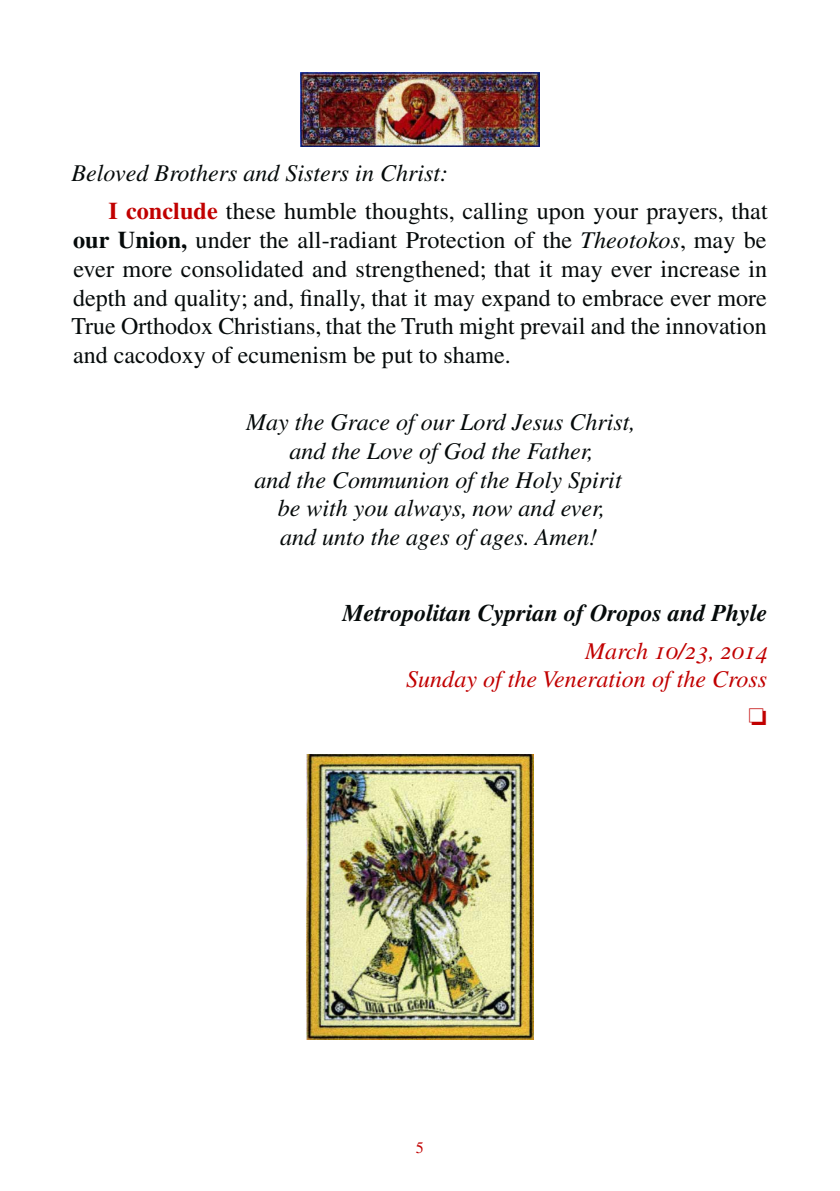
<style>
.page{position:relative;width:840px;height:1191px;background:#fff}
.page>*{position:absolute;margin:0;border:0;box-sizing:border-box;transform-origin:0 0}
.t1{font:24px/28.8px "Times CTOS";color:#050a0a;text-align:justify}
.t2{font:italic 24px "Times CTOS";color:#050a0a}
.t3{font:italic 24px "Times CTOS";color:#c10000}
.t4{font:italic 700 24px "Times CTOS";color:#050a0a}
.t5{font:16px "Times CTOS";color:#c10000}
.s1{font-weight:700;color:#c10000}
.s2{font-weight:700}
.s3{font-style:italic}
</style>
<div class="page">
<img style="left:307px;top:754px;width:226px;height:285px">
<img style="left:300px;top:72px;width:239px;height:75px">
<p class="t2" style="left:71px;top:154px;width:378px">Beloved Brothers and Sisters in Christ:</p>
<p class="t1" style="left:71px;top:195px;width:697px;text-indent:37px"><span class="s1">I conclude</span> these humble thoughts, calling upon your prayers, that <span class="s2">our Union,</span> under the all-radiant Protection of the <span class="s3">Theotokos</span>, may be ever more consolidated and strengthened; that it may ever increase in depth and quality; and, finally, that it may expand to embrace ever more True Orthodox Christians, that the Truth might prevail and the innovation and cacodoxy of ecumenism be put to shame.</p>
<p class="t2" style="left:246px;top:402px;width:390px">May the Grace of our Lord Jesus Christ,</p>
<p class="t2" style="left:289px;top:431px;width:305px">and the Love of God the Father,</p>
<p class="t2" style="left:254px;top:460px;width:368px">and the Communion of the Holy Spirit</p>
<p class="t2" style="left:278px;top:489px;width:328px">be with you always, now and ever,</p>
<p class="t2" style="left:280px;top:517px;width:319px">and unto the ages of ages. Amen!</p>
<p class="t4" style="left:342px;top:592px;width:426px">Metropolitan Cyprian of Oropos and Phyle</p>
<p class="t3" style="left:585px;top:631px;width:184px">March 10/23, 2014</p>
<p class="t3" style="left:406px;top:660px;width:362px">Sunday of the Veneration of the Cross</p>
<p class="t5" style="left:416px;top:1134px;width:9px">5</p>
</div>
